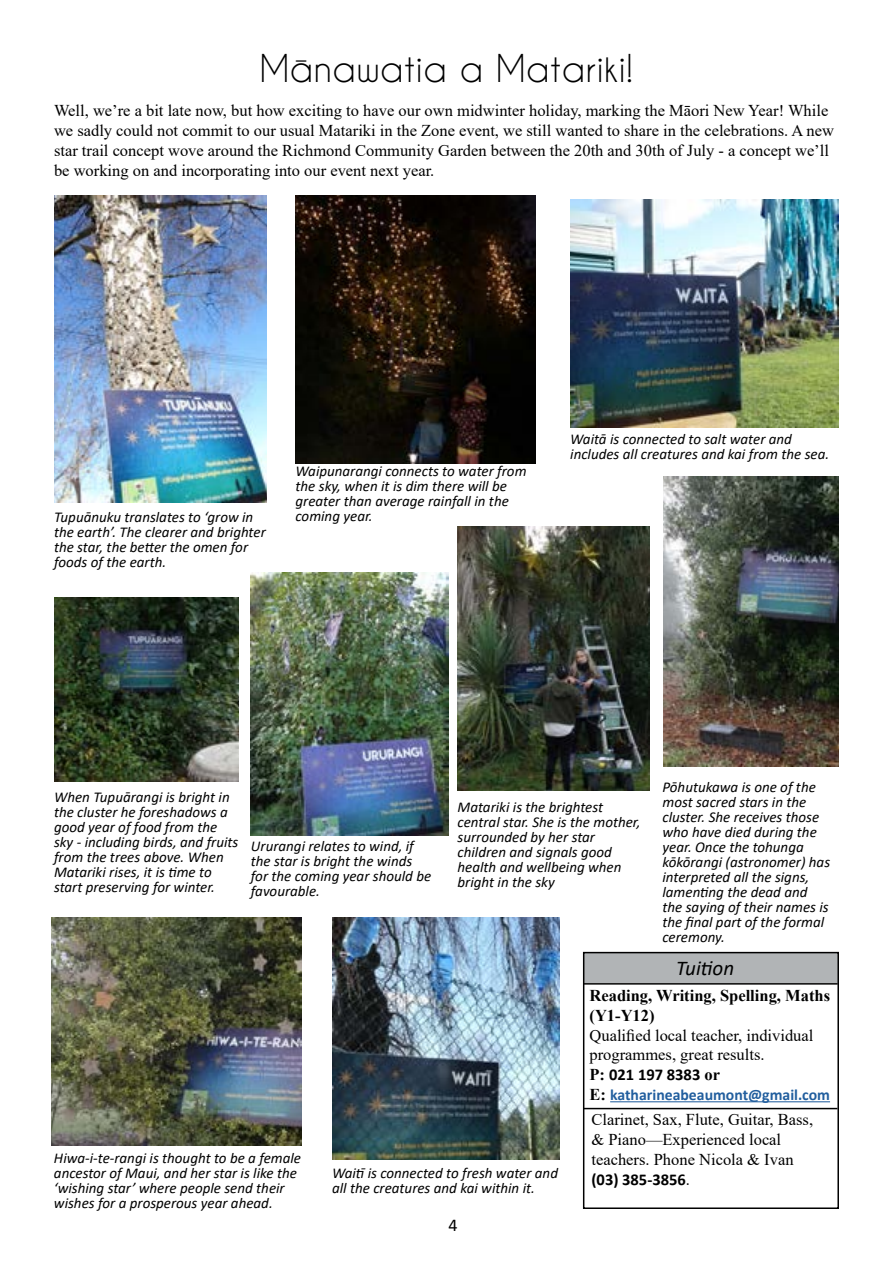
<style>
.page{position:relative;width:893px;height:1263px;background:#fff}
.page>*{position:absolute;margin:0;border:0;box-sizing:border-box;transform-origin:0 0}
.t1{font:36px "Caviar Dreams";color:#000}
.t2{font:italic 21px "Calibri";color:#000}
.t3{font:18px "Calibri";color:#000}
.t4{font:16.5px/19.8px "Times New Roman";color:#000}
.t5{font:700 16.5px/19.8px "Times New Roman";color:#000}
.t6{font:700 16.5px "Calibri";color:#000}
.t7{font:700 15.75px "Calibri";color:#215e9e}
.t8{font:italic 15px/15px "Calibri";color:#000}
.s1{font-family:"Times New Roman"}
.s2{font-family:"Times New Roman";font-size:16.5px;color:#000}
.s3{font-family:"Times New Roman";font-weight:400}
</style>
<div class="page">
<img style="left:458px;top:527px;width:191px;height:264px">
<img style="left:332px;top:917px;width:228px;height:243px">
<img style="left:54px;top:196px;width:212px;height:307px">
<img style="left:570px;top:199px;width:268px;height:228px">
<img style="left:296px;top:196px;width:240px;height:267px">
<div style="left:584px;top:953px;width:254px;height:30px;background:#b1b4b6"></div>
<div style="left:583px;top:952px;width:256px;height:257px;border:2px solid #000"></div>
<hr style="left:584px;top:983px;width:254px;height:1px;background:#000">
<hr style="left:584px;top:1108px;width:253px;height:1px;background:#000">
<hr style="left:610px;top:1101px;width:220px;height:1px;background:#215e9e">
<img style="left:251px;top:573px;width:197px;height:263px">
<img style="left:663px;top:476px;width:176px;height:290px">
<img style="left:52px;top:917px;width:249px;height:228px">
<img style="left:54px;top:597px;width:185px;height:184px">
<h1 class="t1" style="left:259px;top:47px;width:376px">Mānawatia a Matariki!</h1>
<p class="t4" style="left:54px;top:100px;width:781px">Well, we’re a bit late now, but how exciting to have our own midwinter holiday, marking the Māori New Year! While we sadly could not commit to our usual Matariki in the Zone event, we still wanted to share in the celebrations. A new star trail concept wove around the Richmond Community Garden between the 20th and 30th of July - a concept we’ll be working on and incorporating into our event next year.</p>
<p class="t8" style="left:54px;top:508px;width:213px">Tupuānuku translates to ‘grow in the earth’. The clearer and brighter the star, the better the omen for foods of the earth.</p>
<p class="t8" style="left:296px;top:463px;width:232px">Waipunarangi connects to water from the sky, when it is dim there will be greater than average rainfall in the coming year.</p>
<p class="t8" style="left:570px;top:430px;width:261px">Waitā is connected to salt water and includes all creatures and kai from the sea.</p>
<p class="t8" style="left:54px;top:789px;width:186px">When Tupuārangi is bright in the cluster he foreshadows a good year of food from the sky - including birds, and fruits from the trees above. When<br>Matariki rises, it is time to start preserving for winter.</p>
<p class="t8" style="left:251px;top:838px;width:182px">Ururangi relates to wind, if the star is bright the winds for the coming year should be favourable.</p>
<p class="t8" style="left:458px;top:798px;width:185px">Matariki is the brightest central star. She is the mother, surrounded by her star children and signals good health and wellbeing when bright in the sky</p>
<p class="t8" style="left:662px;top:779px;width:169px">Pōhutukawa is one of the most sacred stars in the cluster. She receives those who have died during the year. Once the tohunga kōkōrangi (astronomer) has interpreted all the signs, lamenting the dead and the saying of their names is the final part of the formal ceremony.</p>
<h2 class="t2" style="left:676px;top:953px;width:60px">Tuition</h2>
<p class="t5" style="left:589px;top:985px;width:242px">Reading, Writing, Spelling, Maths (Y1-Y12)</p>
<p class="t4" style="left:589px;top:1025px;width:225px">Qualified local teacher, individual programmes, great results.</p>
<p class="t6" style="left:589px;top:1063px;width:132px"><span class="s1">P:</span> 021 197 8383 <span class="s1">or</span></p>
<p class="t7" style="left:589px;top:1084px;width:242px"><span class="s2">E:</span> katharineabeaumont@gmail.com</p>
<p class="t8" style="left:54px;top:1150px;width:249px">Hiwa-i-te-rangi is thought to be a female ancestor of Maui, and her star is like the ‘wishing star’ where people send their wishes for a prosperous year ahead.</p>
<p class="t8" style="left:332px;top:1165px;width:227px">Waitī is connected to fresh water and all the creatures and kai within it.</p>
<p class="t3" style="left:448px;top:1212px;width:11px">4</p>
<p class="t4" style="left:591px;top:1109px;width:223px">Clarinet, Sax, Flute, Guitar, Bass, &amp; Piano—Experienced local teachers. Phone Nicola &amp; Ivan</p>
<p class="t6" style="left:591px;top:1167px;width:100px">(03) 385-3856<span class="s3">.</span></p>
</div>
